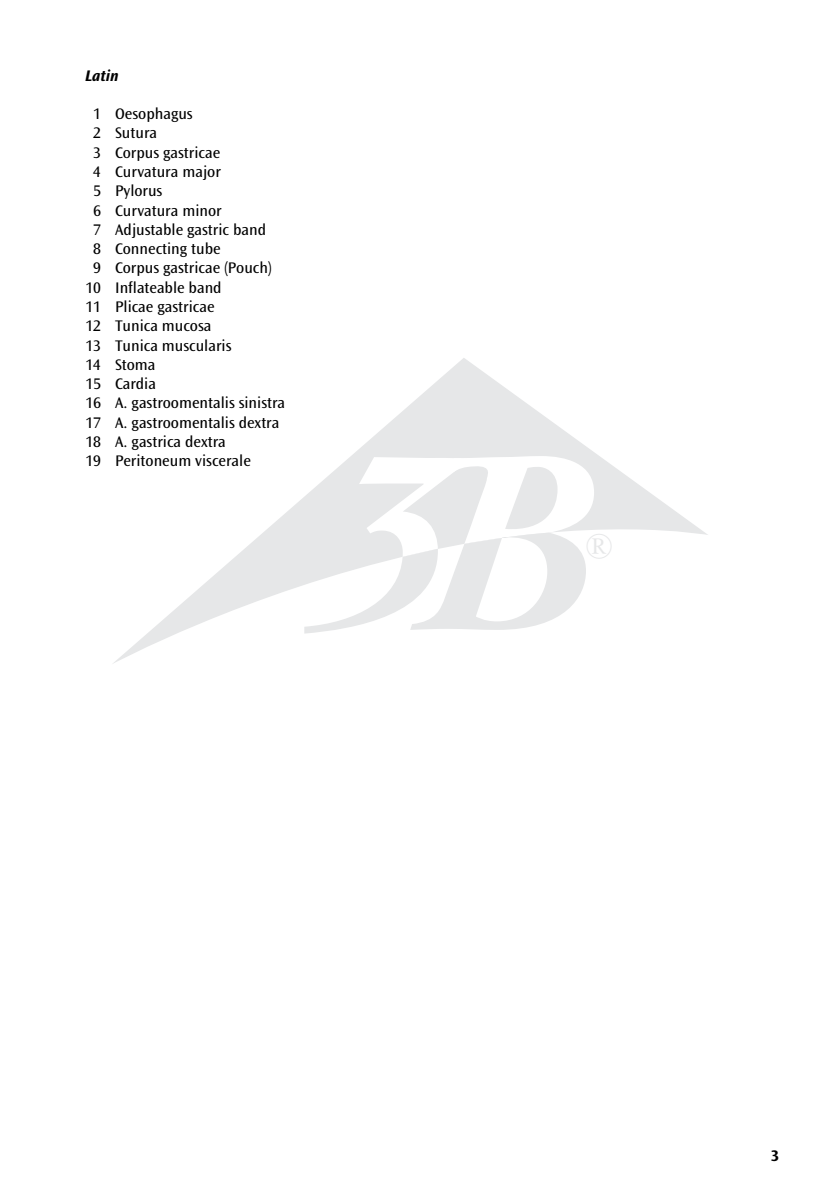
<style>
.page{position:relative;width:836px;height:1191px;background:#fff}
.page>*{position:absolute;margin:0;border:0;box-sizing:border-box;transform-origin:0 0}
.t1{font:36.2px "Perpetua";color:#e6e7e8}
.t2{font:16px "Ocean Sans Std";color:#000}
.t3{font:italic 700 16px "Ocean Sans Std";color:#000}
.t4{font:700 16px "Ocean Sans Std";color:#000}
</style>
<div class="page">
<svg style="left:113px;top:358px;width:595px;height:306px"></svg>
<svg style="left:304px;top:456px;width:289px;height:177px"></svg>
<p class="t3" style="left:85px;top:66px;width:35px">Latin</p>
<p class="t2" style="left:93px;top:105px;width:101px">1 Oesophagus</p>
<p class="t2" style="left:93px;top:124px;width:65px">2 Sutura</p>
<p class="t2" style="left:93px;top:143px;width:128px">3 Corpus gastricae</p>
<p class="t2" style="left:93px;top:163px;width:129px">4 Curvatura major</p>
<p class="t2" style="left:93px;top:182px;width:71px">5 Pylorus</p>
<p class="t2" style="left:93px;top:201px;width:130px">6 Curvatura minor</p>
<p class="t2" style="left:93px;top:221px;width:174px">7 Adjustable gastric band</p>
<p class="t2" style="left:93px;top:240px;width:129px">8 Connecting tube</p>
<p class="t2" style="left:93px;top:259px;width:180px">9 Corpus gastricae (Pouch)</p>
<p class="t2" style="left:85px;top:278px;width:138px">10 Inflateable band</p>
<p class="t2" style="left:85px;top:298px;width:130px">11 Plicae gastricae</p>
<p class="t2" style="left:85px;top:317px;width:127px">12 Tunica mucosa</p>
<p class="t2" style="left:85px;top:336px;width:147px">13 Tunica muscularis</p>
<p class="t2" style="left:85px;top:356px;width:72px">14 Stoma</p>
<p class="t2" style="left:85px;top:375px;width:72px">15 Cardia</p>
<p class="t2" style="left:85px;top:394px;width:201px">16 A. gastroomentalis sinistra</p>
<p class="t2" style="left:85px;top:413px;width:195px">17 A. gastroomentalis dextra</p>
<p class="t2" style="left:85px;top:433px;width:142px">18 A. gastrica dextra</p>
<p class="t2" style="left:85px;top:452px;width:167px">19 Peritoneum viscerale</p>
<h1 class="t1" style="left:585px;top:529px;width:29px">®</h1>
<p class="t4" style="left:770px;top:1146px;width:10px">3</p>
</div>
